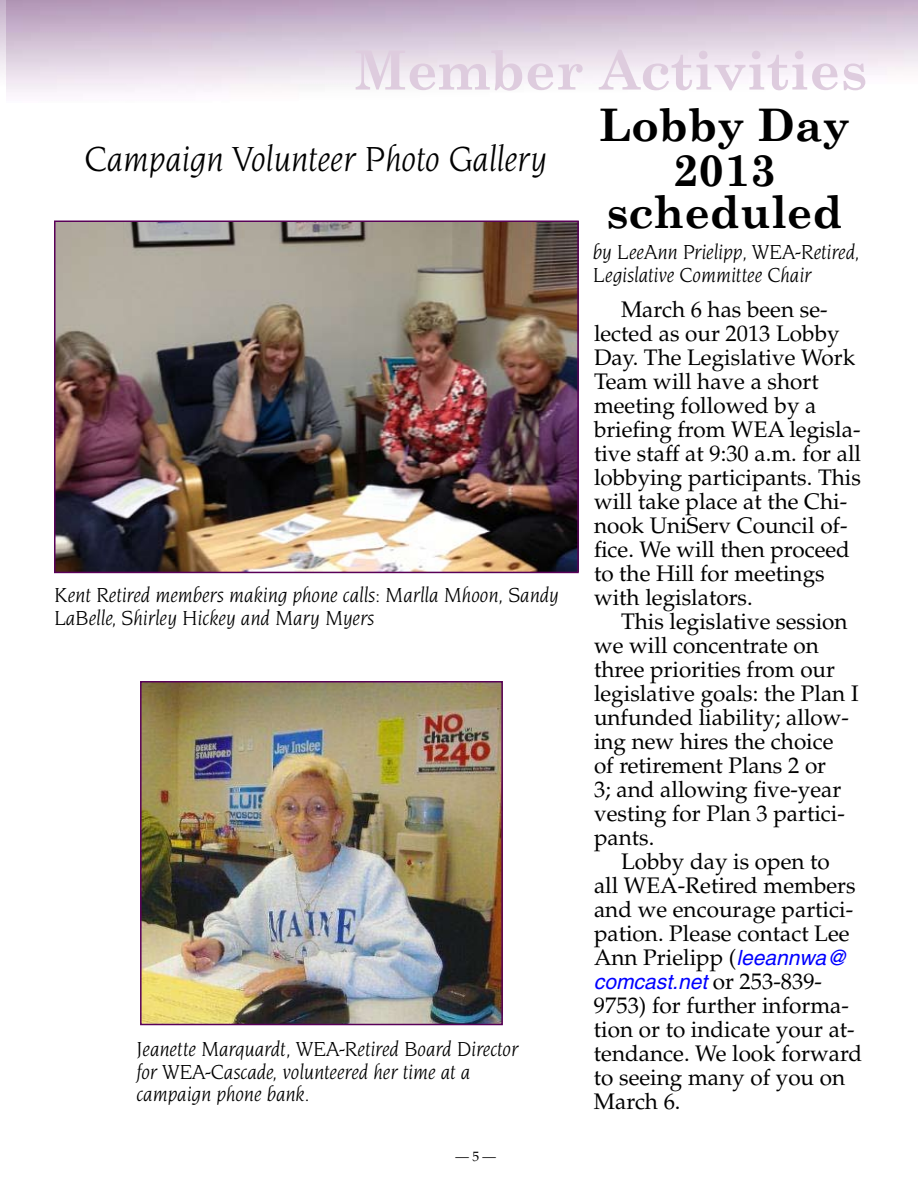
<style>
.page{position:relative;width:918px;height:1188px;background:#fff}
.page>*{position:absolute;margin:0;border:0;box-sizing:border-box;transform-origin:0 0}
.t1{font:700 54px "Century Schoolbook";color:#deccde}
.t2{font:700 45px/43.5px "Century Schoolbook";color:#000;text-align:center}
.t3{font:36px "Novarese Book Italic DTC";color:#000}
.t4{font:22.5px/24px "Palatino";color:#000}
.t5{font:21px/22.5px "Novarese Book Italic DTC";color:#000}
.t6{font:italic 21px "Helvetica";color:#00f}
.t7{font:13.5px "Palatino";color:#000}
.s1{font-family:"Helvetica";font-style:italic;font-size:21px;color:#00f}
.s2{font-family:"Palatino";font-style:normal;font-size:22.5px;color:#000}
</style>
<div class="page">
<img style="left:57px;top:223px;width:519px;height:347px">
<div style="left:54px;top:220px;width:525px;height:353px;border:2px solid #590058"></div>
<img style="left:143px;top:684px;width:357px;height:338px">
<div style="left:140px;top:681px;width:363px;height:344px;border:2px solid #590058"></div>
<h1 class="t1" style="left:354px;top:28px;width:515px">Member Activities</h1>
<h2 class="t2" style="left:599px;top:101px;width:253px">Lobby Day<br>2013 scheduled</h2>
<p class="t5" style="left:593px;top:241px;width:268px">by LeeAnn Prielipp, WEA-Retired,<br>Legislative Committee Chair</p>
<p class="t4" style="left:594px;top:297px;width:269px;text-indent:27px">March 6 has been se&shy;lected as our 2013 Lobby<br>Day. The Legislative Work<br>Team will have a short meeting followed by a briefing from WEA legisla&shy;tive staff at 9:30 a.m. for all lobbying participants. This will take place at the Chi&shy;nook UniServ Council of&shy;fice. We will then proceed to the Hill for meetings with legislators.</p>
<p class="t4" style="left:594px;top:610px;width:266px;text-indent:27px">This legislative session we will concentrate on three priorities from our legislative goals: the Plan I unfunded liability; allow&shy;ing new hires the choice of retirement Plans 2 or<br>3; and allowing five-year vesting for Plan 3 partici&shy;pants.</p>
<p class="t4" style="left:594px;top:850px;width:263px;text-align:center">Lobby day is open to<br>all WEA-Retired members and we encourage partici&shy;pation. Please contact Lee<br>Ann Prielipp (<span class="s1">leeannwa@</span></p>
<p class="t6" style="left:594px;top:969px;width:230px">comcast.net <span class="s2">or 253-839-</span></p>
<p class="t4" style="left:594px;top:993px;width:270px">9753) for further informa&shy;tion or to indicate your at&shy;tendance. We look forward to seeing many of you on<br>March 6.</p>
<h3 class="t3" style="left:84px;top:139px;width:464px">Campaign Volunteer Photo Gallery</h3>
<p class="t5" style="left:54px;top:584px;width:506px">Kent Retired members making phone calls: Marlla Mhoon, Sandy<br>LaBelle, Shirley Hickey and Mary Myers</p>
<p class="t5" style="left:136px;top:1038px;width:384px">Jeanette Marquardt, WEA-Retired Board Director for WEA-Cascade, volunteered her time at a campaign phone bank.</p>
<p class="t7" style="left:456px;top:1149px;width:42px">— 5 —</p>
</div>
